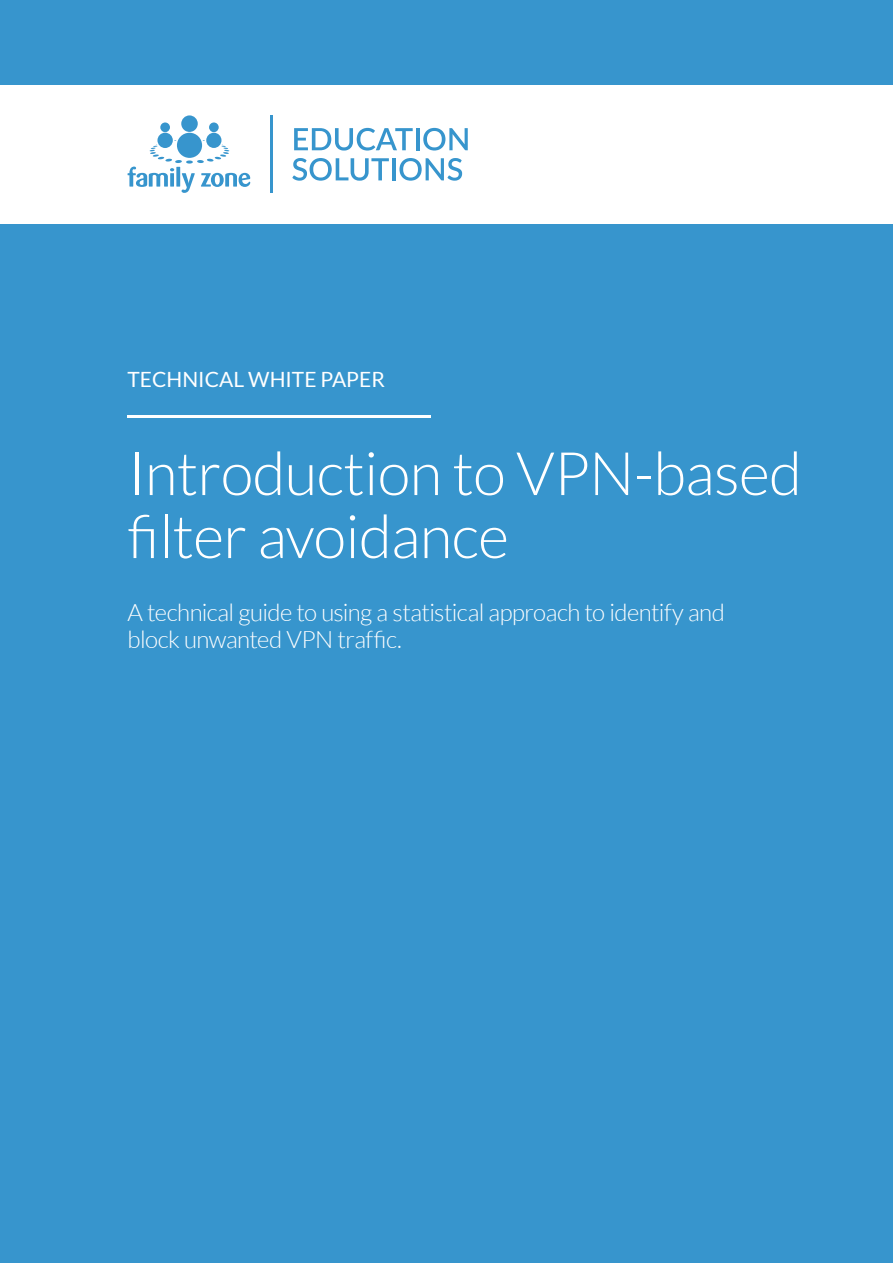
<style>
.page{position:relative;width:893px;height:1263px;background:#3795cd}
.page>*{position:absolute;margin:0;border:0;box-sizing:border-box;transform-origin:0 0}
.t1{font:300 60px/63px "Lato";letter-spacing:-.01em;color:#fff}
.t2{font:300 24px/27px "Lato";letter-spacing:-.025em;color:#fff}
.t3{font:21px "Lato";color:#fff}
</style>
<div class="page">
<div style="left:0;top:85px;width:893px;height:138px;background:#fff"></div>
<hr style="left:128px;top:416px;width:303px;height:2px;background:#fff">
<div style="left:206px;top:133px;width:15px;height:15px;background:#3795cd;border-radius:50%"></div>
<div style="left:157px;top:133px;width:16px;height:15px;background:#3795cd;border-radius:50%"></div>
<div style="left:177px;top:133px;width:25px;height:25px;background:#3795cd;border-radius:50%"></div>
<svg style="left:209px;top:122px;width:10px;height:10px"></svg>
<svg style="left:160px;top:122px;width:10px;height:10px"></svg>
<svg style="left:181px;top:115px;width:17px;height:17px"></svg>
<svg style="left:128px;top:140px;width:122px;height:53px"></svg>
<svg style="left:294px;top:128px;width:119px;height:23px"></svg>
<hr style="left:416px;top:128px;width:3px;height:22px;background:#3795cd">
<svg style="left:423px;top:128px;width:45px;height:23px"></svg>
<svg style="left:292px;top:158px;width:97px;height:23px"></svg>
<hr style="left:392px;top:158px;width:4px;height:22px;background:#3795cd">
<svg style="left:399px;top:158px;width:63px;height:23px"></svg>
<hr style="left:270px;top:115px;width:3px;height:78px;background:#3795cd">
<p class="t3" style="left:128px;top:368px;width:259px">TECHNICAL WHITE PAPER</p>
<h1 class="t1" style="left:128px;top:442px;width:676px">Introduction to VPN-based filter avoidance</h1>
<p class="t2" style="left:128px;top:599px;width:599px">A technical guide to using a statistical approach to identify and block unwanted VPN traffic.</p>
</div>
